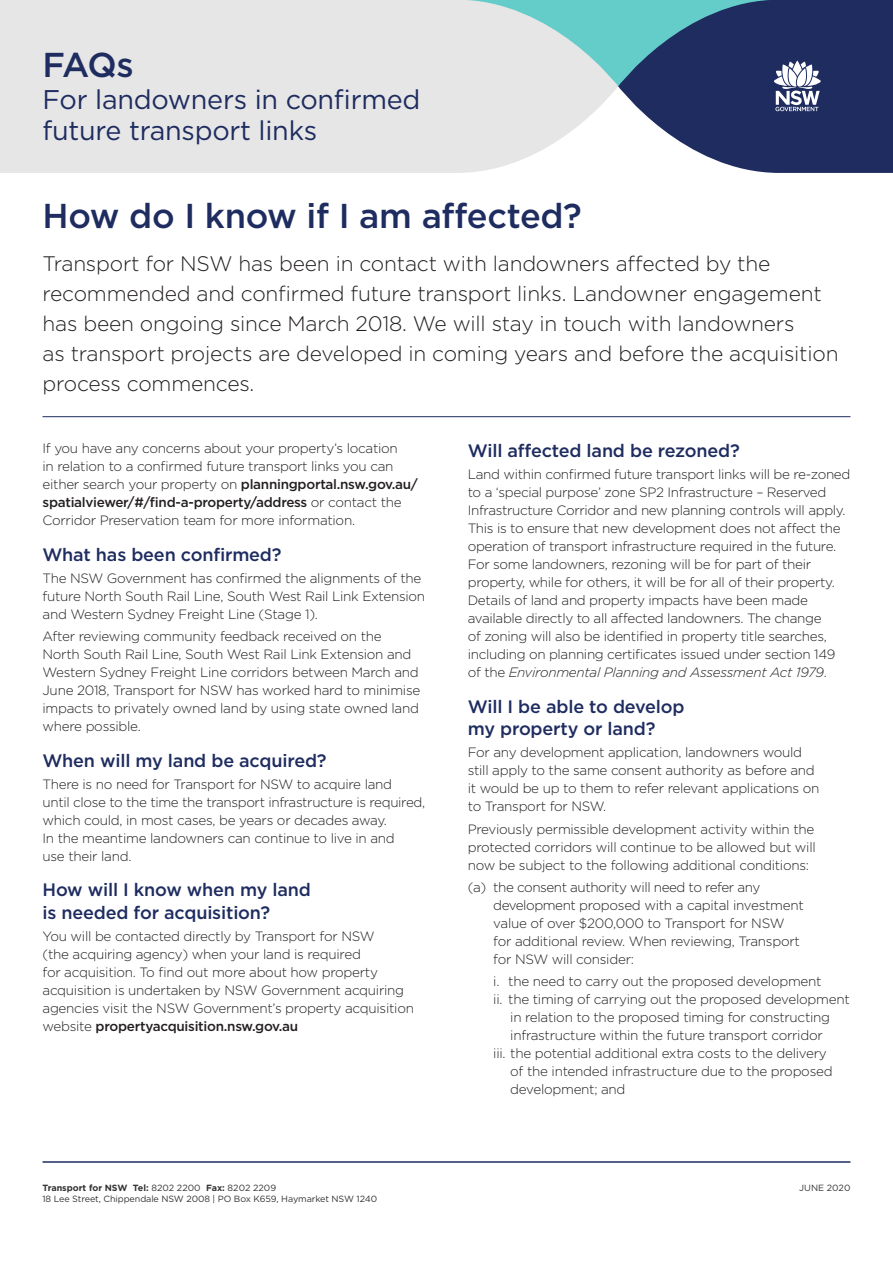
<style>
.page{position:relative;width:893px;height:1263px;background:#fff}
.page>*{position:absolute;margin:0;border:0;box-sizing:border-box;transform-origin:0 0}
.t1{font:500 34.5px "Gotham";letter-spacing:-.01em;color:#1e2c60}
.t2{font:27px/31.5px "Gotham";letter-spacing:-.01em;color:#1e2c60}
.Intro_P{font:300 21px/30px "Gotham";letter-spacing:-.01em;color:#231f20}
.t3{font:500 18px/22.5px "Gotham";letter-spacing:-.01em;color:#1e2c60}
.P_body{font:300 13.5px/18px "Gotham";letter-spacing:-.02em;color:#231f20}
.t4{font:9px "Gotham";letter-spacing:-.01em;color:#333}
.t5{font:700 9px "Gotham";color:#333}
.s1{font-weight:500}
.s2{font-style:italic}
.s3{font-weight:400}
</style>
<div class="page">
<svg style="left:0;top:0;width:618px;height:173px;background:#e1e5e5"></svg>
<svg style="left:618px;top:0;width:275px;height:173px;background:#3b517a"></svg>
<svg style="left:774px;top:61px;width:47px;height:50px"></svg>
<hr style="left:43px;top:1161px;width:807px;height:2px;background:#1e2c60">
<hr style="left:43px;top:416px;width:807px;height:1px;background:#1e2c60">
<h1 class="t1" style="left:43px;top:43px;width:93px">FAQs</h1>
<h2 class="t2" style="left:43px;top:83px;width:379px">For landowners in confirmed future transport links</h2>
<h3 class="t1" style="left:43px;top:193px;width:541px">How do I know if I am affected?</h3>
<p class="Intro_P" style="left:43px;top:248px;width:798px">Transport for NSW has been in contact with landowners affected by the recommended and confirmed future transport links. Landowner engagement has been ongoing since March 2018. We will stay in touch with landowners<br>as transport projects are developed in coming years and before the acquisition process commences.</p>
<p class="P_body" style="left:43px;top:439px;width:377px">If you have any concerns about your property’s location<br>in relation to a confirmed future transport links you can either search your property on <span class="s1">planningportal.nsw.gov.au/ spatialviewer/#/find-a-property/address</span> or contact the Corridor Preservation team for more information.</p>
<h4 class="t3" style="left:43px;top:543px;width:241px">What has been confirmed?</h4>
<p class="P_body" style="left:43px;top:569px;width:384px">The NSW Government has confirmed the alignments of the future North South Rail Line, South West Rail Link Extension and Western Sydney Freight Line (Stage 1).</p>
<p class="P_body" style="left:43px;top:627px;width:379px">After reviewing community feedback received on the North South Rail Line, South West Rail Link Extension and Western Sydney Freight Line corridors between March and June 2018, Transport for NSW has worked hard to minimise impacts to privately owned land by using state owned land where possible.</p>
<h4 class="t3" style="left:43px;top:749px;width:286px">When will my land be acquired?</h4>
<p class="P_body" style="left:43px;top:775px;width:384px">There is no need for Transport for NSW to acquire land<br>until close to the time the transport infrastructure is required, which could, in most cases, be years or decades away.<br>In the meantime landowners can continue to live in and<br>use their land.</p>
<h4 class="t3" style="left:43px;top:878px;width:270px">How will I know when my land is needed for acquisition?</h4>
<p class="P_body" style="left:43px;top:927px;width:373px">You will be contacted directly by Transport for NSW<br>(the acquiring agency) when your land is required<br>for acquisition. To find out more about how property acquisition is undertaken by NSW Government acquiring agencies visit the NSW Government’s property acquisition website <span class="s1">propertyacquisition.nsw.gov.au</span></p>
<h4 class="t3" style="left:468px;top:439px;width:274px">Will affected land be rezoned?</h4>
<p class="P_body" style="left:468px;top:465px;width:384px">Land within confirmed future transport links will be re-zoned to a ‘special purpose’ zone SP2 Infrastructure – Reserved Infrastructure Corridor and new planning controls will apply.<br>This is to ensure that new development does not affect the operation of transport infrastructure required in the future.<br>For some landowners, rezoning will be for part of their property, while for others, it will be for all of their property.<br>Details of land and property impacts have been made available directly to all affected landowners. The change<br>of zoning will also be identified in property title searches, including on planning certificates issued under section 149 of the <span class="s2">Environmental Planning and Assessment Act 1979</span>.</p>
<h4 class="t3" style="left:468px;top:695px;width:218px">Will I be able to develop my property or land?</h4>
<p class="P_body" style="left:468px;top:743px;width:353px">For any development application, landowners would still apply to the same consent authority as before and it would be up to them to refer relevant applications on to Transport for NSW.</p>
<p class="P_body" style="left:468px;top:819px;width:350px;text-align:justify">Previously permissible development activity within the protected corridors will continue to be allowed but will now be subject to the following additional conditions:</p>
<p class="P_body" style="left:493px;top:878px;width:312px;text-indent:-26px">(a) the consent authority will need to refer any development proposed with a capital investment value of over $200,000 to Transport for NSW for additional review. When reviewing, Transport for NSW will consider:</p>
<p class="P_body" style="left:493px;top:972px;width:330px">i. the need to carry out the proposed development</p>
<p class="P_body" style="left:510px;top:990px;width:341px;text-indent:-17px">ii. the timing of carrying out the proposed development in relation to the proposed timing for constructing infrastructure within the future transport corridor</p>
<p class="P_body" style="left:510px;top:1044px;width:324px;text-indent:-17px">iii. the potential additional extra costs to the delivery of the intended infrastructure due to the proposed development; and</p>
<p class="t5" style="left:43px;top:1182px;width:235px">Transport for NSW Tel: <span class="s3">8202 2200</span> Fax: <span class="s3">8202 2209</span></p>
<p class="t4" style="left:799px;top:1182px;width:53px">JUNE 2020</p>
<p class="t4" style="left:43px;top:1193px;width:336px">18 Lee Street, Chippendale NSW 2008 | PO Box K659, Haymarket NSW 1240</p>
</div>
